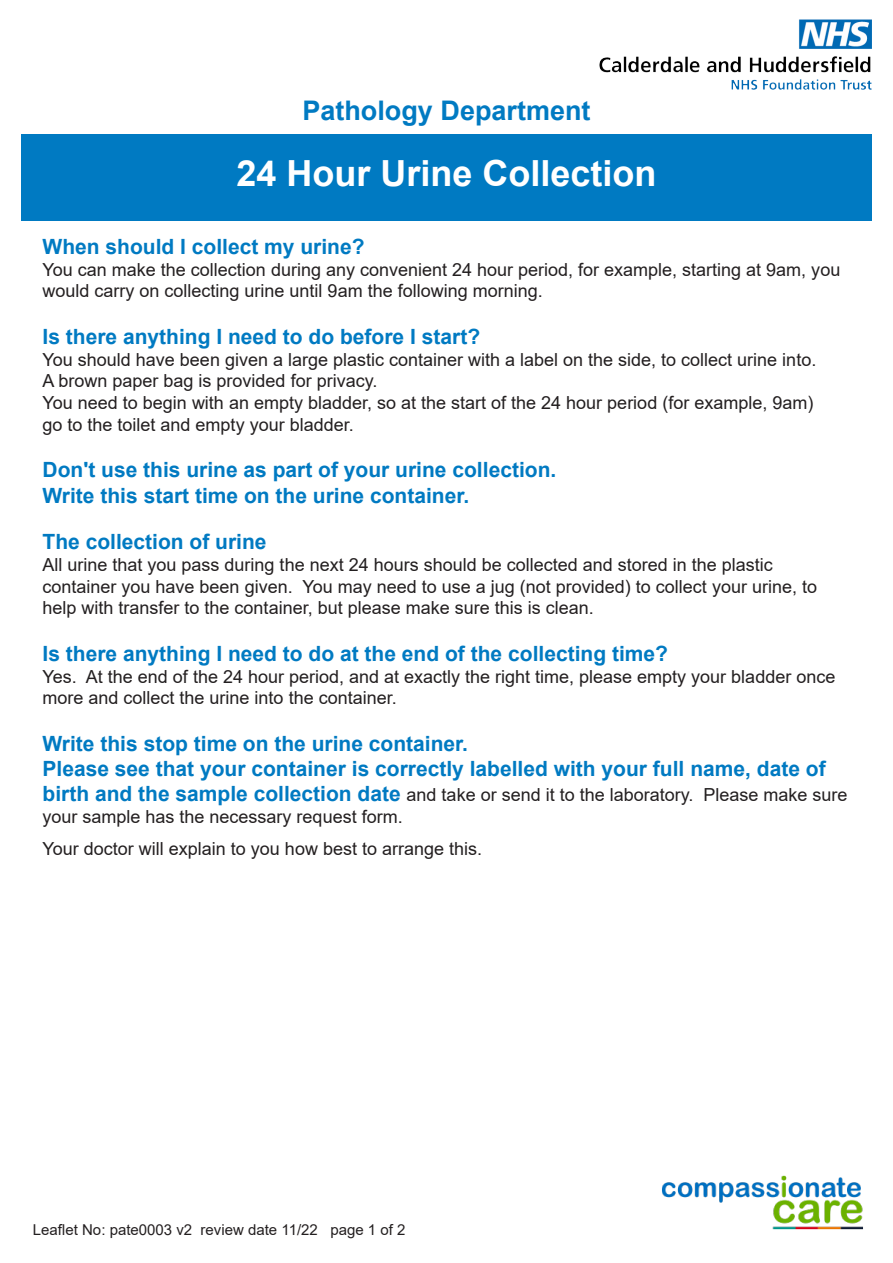
<style>
.page{position:relative;width:893px;height:1263px;background:#fff}
.page>*{position:absolute;margin:0;border:0;box-sizing:border-box;transform-origin:0 0}
.t1{font:700 36px "Arial";color:#fff}
.t2{font:700 27px "Arial";color:#007ac2}
.t3{font:700 21px "Arial";color:#007ac2}
.t4{font:18px/21.6px "Arial";color:#231f20}
.t5{font:15px "Arial";color:#231f20}
.s1{font-weight:700;font-size:21px;color:#007ac2}
</style>
<div class="page">
<img style="left:662px;top:1175px;width:201px;height:55px">
<div style="left:21px;top:135px;width:851px;height:86px;background:#007ac2"></div>
<img style="left:599px;top:20px;width:273px;height:70px">
<p class="t2" style="left:302px;top:91px;width:290px">Pathology Department</p>
<p class="t1" style="left:236px;top:148px;width:422px">24 Hour Urine Collection</p>
<p class="t3" style="left:43px;top:232px;width:324px">When should I collect my urine?</p>
<p class="t4" style="left:43px;top:258px;width:799px">You can make the collection during any convenient 24 hour period, for example, starting at 9am, you would carry on collecting urine until 9am the following morning.</p>
<p class="t3" style="left:43px;top:322px;width:439px">Is there anything I need to do before I start?</p>
<p class="t4" style="left:43px;top:348px;width:775px">You should have been given a large plastic container with a label on the side, to collect urine into.</p>
<p class="t4" style="left:43px;top:370px;width:336px">A brown paper bag is provided for privacy.</p>
<p class="t4" style="left:43px;top:392px;width:772px">You need to begin with an empty bladder, so at the start of the 24 hour period (for example, 9am)</p>
<p class="t4" style="left:43px;top:413px;width:313px">go to the toilet and empty your bladder.</p>
<p class="t3" style="left:43px;top:455px;width:515px">Don't use this urine as part of your urine collection.</p>
<p class="t3" style="left:43px;top:480px;width:428px">Write this start time on the urine container.</p>
<p class="t3" style="left:43px;top:527px;width:226px">The collection of urine</p>
<p class="t4" style="left:43px;top:554px;width:732px">All urine that you pass during the next 24 hours should be collected and stored in the plastic</p>
<p class="t4" style="left:43px;top:575px;width:776px">container you have been given. You may need to use a jug (not provided) to collect your urine, to help with transfer to the container, but please make sure this is clean.</p>
<p class="t3" style="left:43px;top:639px;width:627px">Is there anything I need to do at the end of the collecting time?</p>
<p class="t4" style="left:43px;top:665px;width:794px">Yes. At the end of the 24 hour period, and at exactly the right time, please empty your bladder once more and collect the urine into the container.</p>
<p class="t3" style="left:43px;top:729px;width:427px">Write this stop time on the urine container.</p>
<p class="t3" style="left:43px;top:754px;width:785px">Please see that your container is correctly labelled with your full name, date of</p>
<p class="t4" style="left:43px;top:784px;width:806px"><span class="s1">birth and the sample collection date</span> and take or send it to the laboratory. Please make sure your sample has the necessary request form.</p>
<p class="t4" style="left:43px;top:838px;width:441px">Your doctor will explain to you how best to arrange this.</p>
<p class="t5" style="left:33px;top:1219px;width:374px">Leaflet No: pate0003 v2 review date 11/22 page 1 of 2</p>
</div>
